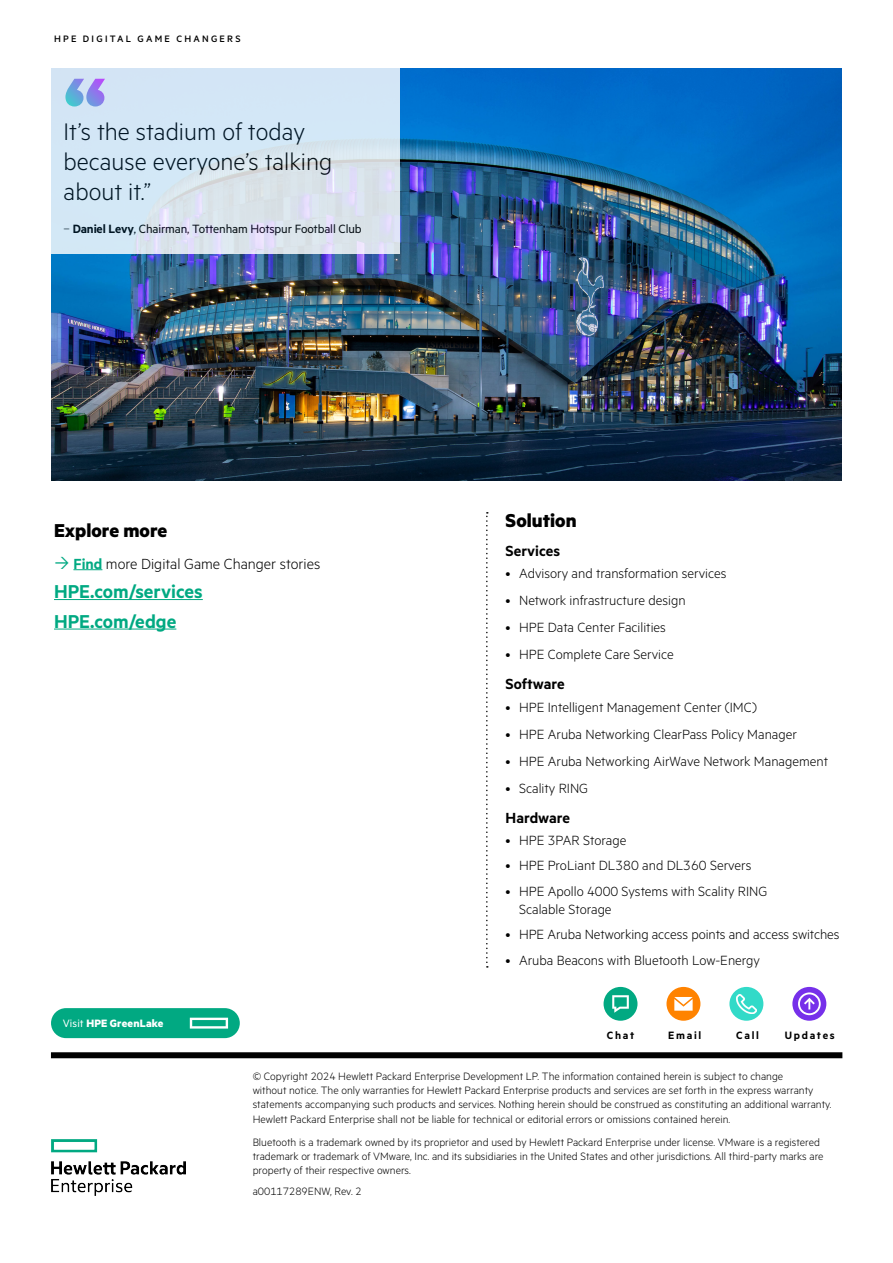
<style>
.page{position:relative;width:893px;height:1263px;background:#fff}
.page>*{position:absolute;margin:0;border:0;box-sizing:border-box;transform-origin:0 0}
.t1{font:300 27px/30px "Metric HPE";color:#000}
.t2{font:600 21px "Metric HPE";color:#01a982}
.Body_subheading_MetricHPE_Bold_14_14{font:700 21px "Metric HPE";color:#000}
.Subheading_MetricHPE_Bold_14_14{font:700 21px "Metric HPE";color:#000}
.Body_text_MetricHPE_Light_11_14pt{font:300 16.5px "Metric HPE";color:#000}
.Sidebar_headline_MetricHPE__Bold_11_14_p{font:600 16.5px "Metric HPE";color:#000}
.t3{font:300 15px/18px "Metric HPE";color:#000}
.t4{font:13.5px "Metric HPE";letter-spacing:-.01em;color:#000}
.Copyright_info_MetricHPE_light_8pt{font:300 12px/14.4px "Metric HPE";color:#000}
.Copyright_without_legal_line{font:300 12px/14.4px "Metric HPE";color:#000}
.t5{font:600 12px "Metric HPE";letter-spacing:.14em;color:#000}
.Body_subheadline_MetricHPE_Bold_14_15_pt{font:700 12px "Metric HPE";letter-spacing:.015em;color:#fff}
.t6{font:500 10.5px "Metric HPE";letter-spacing:.215em;color:#000}
.s1{font-weight:300}
.s2{font-weight:600}
.s3{font-weight:600;color:#01a982}
.s4{font-weight:400}
</style>
<div class="page">
<svg style="left:486px;top:512px;width:2px;height:456px"></svg>
<div style="left:51px;top:1008px;width:189px;height:30px;background:#01a982;border-radius:15px"></div>
<svg style="left:190px;top:1018px;width:38px;height:10px"></svg>
<img style="left:51px;top:68px;width:791px;height:412px">
<svg style="left:51px;top:68px;width:349px;height:186px;background:#d6e5f2"></svg>
<hr style="left:54px;top:599px;width:149px;height:1px;background:#01a982">
<hr style="left:54px;top:629px;width:122px;height:1px;background:#01a982">
<div style="left:51px;top:1052px;width:791px;height:6px;background:#000"></div>
<div style="left:604px;top:987px;width:33px;height:34px;background:#01a982;border-radius:50%"></div>
<svg style="left:612px;top:995px;width:17px;height:18px"></svg>
<div style="left:729px;top:987px;width:34px;height:34px;background:#32dac8;border-radius:50%"></div>
<img style="left:736px;top:994px;width:21px;height:19px">
<div style="left:666px;top:987px;width:34px;height:34px;background:#ff8300;border-radius:50%"></div>
<svg style="left:674px;top:997px;width:19px;height:14px"></svg>
<div style="left:792px;top:987px;width:34px;height:34px;background:#7630ea;border-radius:50%"></div>
<svg style="left:798px;top:992px;width:23px;height:23px"></svg>
<svg style="left:65px;top:79px;width:40px;height:27px"></svg>
<img style="left:51px;top:1139px;width:134px;height:56px">
<svg style="left:73px;top:569px;width:29px;height:1px"></svg>
<p class="t6" style="left:54px;top:33px;width:188px">HPE DIGITAL GAME CHANGERS</p>
<h1 class="t1" style="left:64px;top:115px;width:270px">It’s the stadium of today because everyone’s talking about it.”</h1>
<p class="t4" style="left:64px;top:220px;width:299px"><span class="s1">–</span> <span class="s2">Daniel Levy</span>, Chairman, Tottenham Hotspur Football Club</p>
<p class="Body_subheading_MetricHPE_Bold_14_14" style="left:54px;top:518px;width:115px">Explore more</p>
<p class="Body_text_MetricHPE_Light_11_14pt" style="left:73px;top:554px;width:248px"><span class="s3">Find</span> more Digital Game Changer stories</p>
<p class="t2" style="left:54px;top:579px;width:150px">HPE.com/services</p>
<p class="t2" style="left:54px;top:608px;width:124px">HPE.com/edge</p>
<p class="Body_subheadline_MetricHPE_Bold_14_15_pt" style="left:63px;top:1016px;width:102px"><span class="s4">Visit</span> HPE GreenLake</p>
<p class="Subheading_MetricHPE_Bold_14_14" style="left:506px;top:507px;width:72px">Solution</p>
<p class="Sidebar_headline_MetricHPE__Bold_11_14_p" style="left:506px;top:541px;width:56px">Services</p>
<p class="t3" style="left:506px;top:564px;width:222px">• Advisory and transformation services</p>
<p class="t3" style="left:506px;top:591px;width:182px">• Network infrastructure design</p>
<p class="t3" style="left:506px;top:618px;width:162px">• HPE Data Center Facilities</p>
<p class="t3" style="left:506px;top:645px;width:170px">• HPE Complete Care Service</p>
<p class="Sidebar_headline_MetricHPE__Bold_11_14_p" style="left:506px;top:674px;width:61px">Software</p>
<p class="t3" style="left:506px;top:697px;width:253px">• HPE Intelligent Management Center (IMC)</p>
<p class="t3" style="left:506px;top:724px;width:293px">• HPE Aruba Networking ClearPass Policy Manager</p>
<p class="t3" style="left:506px;top:751px;width:324px">• HPE Aruba Networking AirWave Network Management</p>
<p class="t3" style="left:506px;top:778px;width:84px">• Scality RING</p>
<p class="Sidebar_headline_MetricHPE__Bold_11_14_p" style="left:506px;top:808px;width:66px">Hardware</p>
<p class="t3" style="left:506px;top:830px;width:122px">• HPE 3PAR Storage</p>
<p class="t3" style="left:506px;top:856px;width:247px">• HPE ProLiant DL380 and DL360 Servers</p>
<p class="t3" style="left:519px;top:881px;width:250px;text-indent:-14px">• HPE Apollo 4000 Systems with Scality RING<br>Scalable Storage</p>
<p class="t3" style="left:506px;top:925px;width:336px">• HPE Aruba Networking access points and access switches</p>
<p class="t3" style="left:506px;top:950px;width:256px">• Aruba Beacons with Bluetooth Low-Energy</p>
<p class="t5" style="left:607px;top:1028px;width:29px">Chat</p>
<p class="t5" style="left:668px;top:1028px;width:34px">Email</p>
<p class="t5" style="left:736px;top:1028px;width:24px">Call</p>
<p class="t5" style="left:785px;top:1028px;width:51px">Updates</p>
<p class="Copyright_info_MetricHPE_light_8pt" style="left:253px;top:1068px;width:580px">© Copyright 2024 Hewlett Packard Enterprise Development LP. The information contained herein is subject to change<br>without notice. The only warranties for Hewlett Packard Enterprise products and services are set forth in the express warranty statements accompanying such products and services. Nothing herein should be construed as constituting an additional warranty.<br>Hewlett Packard Enterprise shall not be liable for technical or editorial errors or omissions contained herein.</p>
<p class="Copyright_without_legal_line" style="left:253px;top:1134px;width:572px">Bluetooth is a trademark owned by its proprietor and used by Hewlett Packard Enterprise under license. VMware is a registered trademark or trademark of VMware, Inc. and its subsidiaries in the United States and other jurisdictions. All third-party marks are property of their respective owners.</p>
<p class="Copyright_info_MetricHPE_light_8pt" style="left:253px;top:1183px;width:110px">a00117289ENW, Rev. 2</p>
</div>
